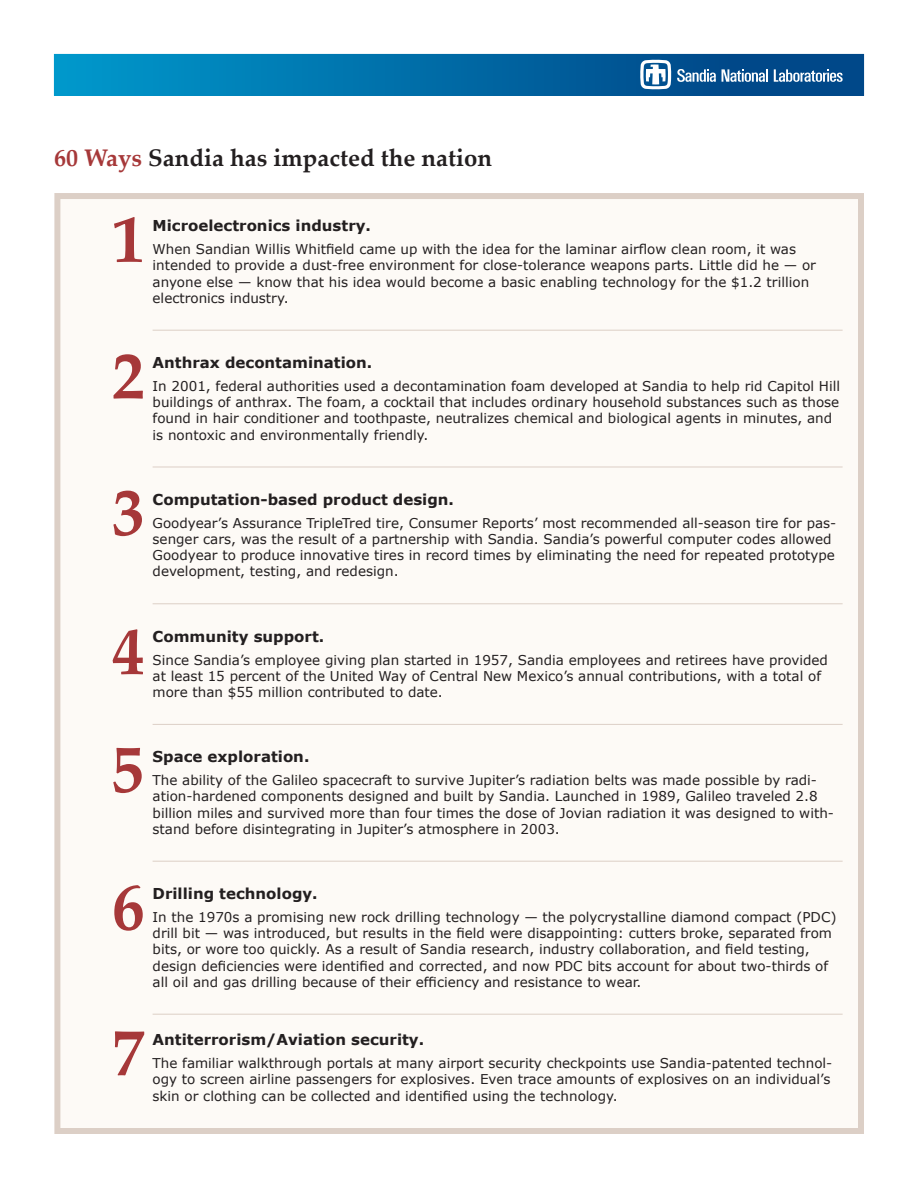
<style>
.page{position:relative;width:918px;height:1188px;background:#fff}
.page>*{position:absolute;margin:0;border:0;box-sizing:border-box;transform-origin:0 0}
.subtitle{font:700 66px "Palatino Linotype";color:#a63839}
.t1{font:700 24px "Palatino Linotype";color:#231f20}
.subtitle-2{font:700 15px "Verdana";color:#231f20}
.Paragraph_Style_3_ti{font:13.5px/16.2px "Verdana";color:#231f20}
.Paragraph_Style_3_ve{font:13.5px/16.2px "Verdana";color:#231f20}
.para_style_3_no_line{font:13.5px/16.2px "Verdana";color:#231f20}
.s1{color:#a63839}
</style>
<div class="page">
<div style="left:54px;top:54px;width:810px;height:41px;background:linear-gradient(to right,#0097ca,#003d80)"></div>
<svg style="left:640px;top:60px;width:31px;height:29px"></svg>
<svg style="left:722px;top:69px;width:46px;height:13px"></svg>
<svg style="left:774px;top:69px;width:69px;height:13px"></svg>
<svg style="left:677px;top:69px;width:39px;height:13px"></svg>
<div style="left:54px;top:193px;width:810px;height:941px;background:#fdfaf6;border:6px solid #dccfc6"></div>
<hr style="left:153px;top:330px;width:690px;height:1px;background:#dccfc6">
<hr style="left:153px;top:467px;width:690px;height:1px;background:#dccfc6">
<hr style="left:153px;top:603px;width:690px;height:1px;background:#dccfc6">
<hr style="left:153px;top:724px;width:690px;height:1px;background:#dccfc6">
<hr style="left:153px;top:861px;width:690px;height:1px;background:#dccfc6">
<hr style="left:153px;top:1014px;width:690px;height:1px;background:#dccfc6">
<p class="t1" style="left:54px;top:141px;width:440px"><span class="s1">60 Ways</span> Sandia has impacted the nation</p>
<p class="subtitle" style="left:112px;top:193px;width:34px">1</p>
<p class="subtitle-2" style="left:153px;top:216px;width:220px">Microelectronics industry.</p>
<p class="Paragraph_Style_3_ti" style="left:153px;top:241px;width:665px">When Sandian Willis Whitfield came up with the idea for the laminar airflow clean room, it was intended to provide a dust-free environment for close-tolerance weapons parts. Little did he — or anyone else — know that his idea would become a basic enabling technology for the $1.2 trillion electronics industry.</p>
<p class="subtitle" style="left:112px;top:329px;width:34px">2</p>
<p class="subtitle-2" style="left:153px;top:353px;width:221px">Anthrax decontamination.</p>
<p class="Paragraph_Style_3_ti" style="left:153px;top:378px;width:689px">In 2001, federal authorities used a decontamination foam developed at Sandia to help rid Capitol Hill buildings of anthrax. The foam, a cocktail that includes ordinary household substances such as those found in hair conditioner and toothpaste, neutralizes chemical and biological agents in minutes, and is nontoxic and environmentally friendly.</p>
<p class="subtitle" style="left:112px;top:465px;width:34px">3</p>
<p class="subtitle-2" style="left:153px;top:490px;width:303px">Computation-based product design.</p>
<p class="Paragraph_Style_3_ti" style="left:153px;top:514px;width:685px">Goodyear’s Assurance TripleTred tire, Consumer Reports’ most recommended all-season tire for pas&shy;senger cars, was the result of a partnership with Sandia. Sandia’s powerful computer codes allowed Goodyear to produce innovative tires in record times by eliminating the need for repeated prototype development, testing, and redesign.</p>
<p class="subtitle" style="left:112px;top:605px;width:34px">4</p>
<p class="subtitle-2" style="left:153px;top:627px;width:173px">Community support.</p>
<p class="Paragraph_Style_3_ti" style="left:153px;top:651px;width:677px">Since Sandia’s employee giving plan started in 1957, Sandia employees and retirees have provided at least 15 percent of the United Way of Central New Mexico’s annual contributions, with a total of more than $55 million contributed to date.</p>
<p class="subtitle" style="left:112px;top:722px;width:34px">5</p>
<p class="subtitle-2" style="left:153px;top:747px;width:158px">Space exploration.</p>
<p class="Paragraph_Style_3_ti" style="left:153px;top:772px;width:683px">The ability of the Galileo spacecraft to survive Jupiter’s radiation belts was made possible by radi&shy;ation-hardened components designed and built by Sandia. Launched in 1989, Galileo traveled 2.8 billion miles and survived more than four times the dose of Jovian radiation it was designed to with&shy;stand before disintegrating in Jupiter’s atmosphere in 2003.</p>
<p class="subtitle" style="left:112px;top:860px;width:34px">6</p>
<p class="subtitle-2" style="left:153px;top:884px;width:167px">Drilling technology.</p>
<p class="Paragraph_Style_3_ve" style="left:153px;top:909px;width:685px">In the 1970s a promising new rock drilling technology — the polycrystalline diamond compact (PDC) drill bit — was introduced, but results in the field were disappointing: cutters broke, separated from bits, or wore too quickly. As a result of Sandia research, industry collaboration, and field testing, design deficiencies were identified and corrected, and now PDC bits account for about two-thirds of all oil and gas drilling because of their efficiency and resistance to wear.</p>
<p class="subtitle" style="left:112px;top:1006px;width:34px">7</p>
<p class="subtitle-2" style="left:153px;top:1030px;width:273px">Antiterrorism/Aviation security.</p>
<p class="para_style_3_no_line" style="left:153px;top:1055px;width:681px">The familiar walkthrough portals at many airport security checkpoints use Sandia-patented technol&shy;ogy to screen airline passengers for explosives. Even trace amounts of explosives on an individual’s skin or clothing can be collected and identified using the technology.</p>
</div>
